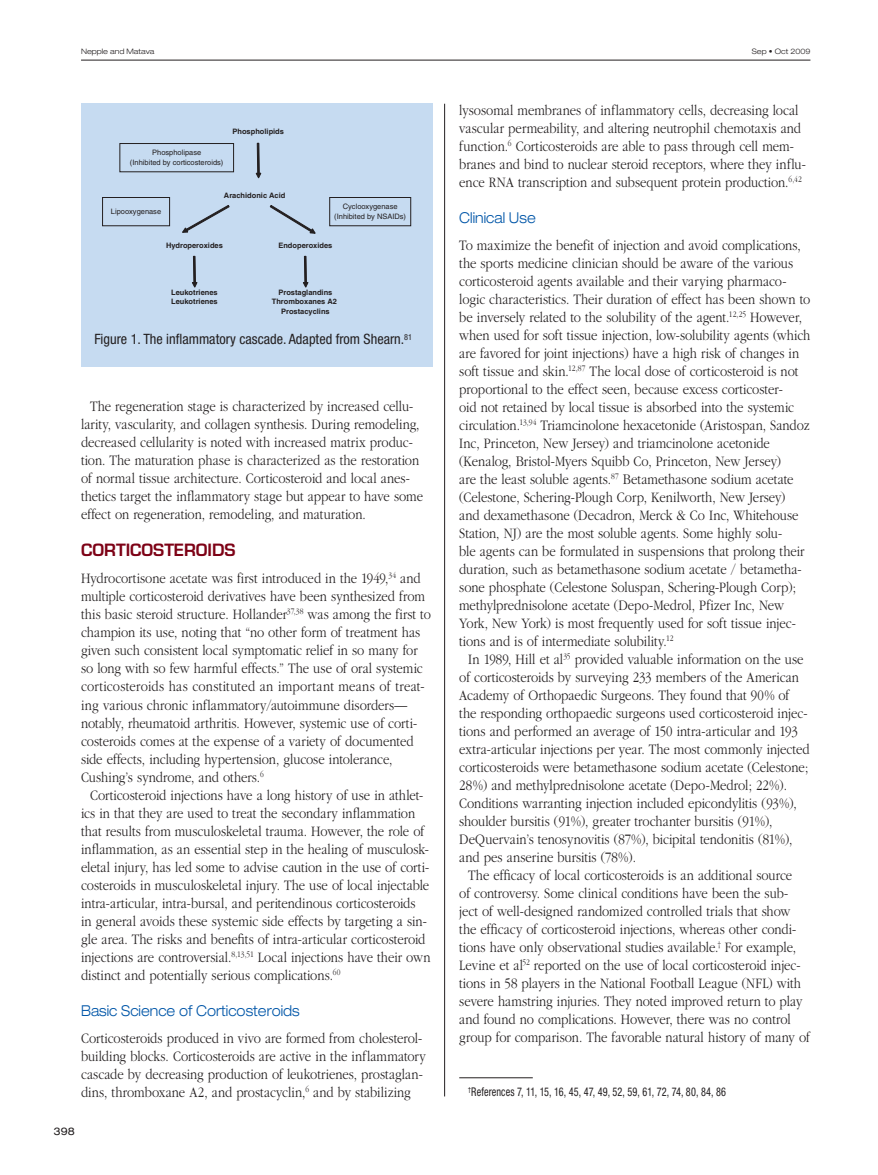
<style>
.page{position:relative;width:878px;height:1175px;background:#fff}
.page>*{position:absolute;margin:0;border:0;box-sizing:border-box;transform-origin:0 0}
.t1{font:600 16.5px "Eurostile";letter-spacing:-.005em;color:#7d0216}
.t2{font:300 15px/18px "Garamond";color:#231f20;scale:.85 1}
.t3{font:300 15px "Garamond";letter-spacing:.02em;color:#231f20;scale:.85 1}
.t4{font:300 expanded 15px "Helvetica Neue";color:#0156a8;scale:.9 1}
.t5{font:condensed 14.25px "Helvetica Neue";color:#231f20}
.t6{font:condensed 12px "Helvetica Neue";letter-spacing:.01em;color:#231f20;scale:.85 1}
.t7{font:expanded 10.5px "Helvetica Neue";color:#231f20}
.t8{font:700 7.5px/9.3px "Helvetica";color:#231f20}
.t9{font:7.5px/9.3px "Helvetica";color:#231f20;text-align:center}
.t10{font:300 expanded 7.5px "Helvetica Neue";color:#231f20}
</style>
<div class="page">
<hr style="left:81px;top:60px;width:729px;height:1px;background:#231f20">
<hr style="left:444px;top:104px;width:1px;height:992px;background:#231f20">
<div style="left:81px;top:104px;width:351px;height:263px;background:#c6dbf1"></div>
<svg style="left:256px;top:143px;width:5px;height:35px"></svg>
<div style="left:119px;top:143px;width:115px;height:29px;border:1px solid #231f20"></div>
<svg style="left:182px;top:205px;width:47px;height:27px"></svg>
<svg style="left:270px;top:205px;width:45px;height:28px"></svg>
<svg style="left:192px;top:256px;width:5px;height:31px"></svg>
<div style="left:102px;top:197px;width:68px;height:29px;border:1px solid #231f20"></div>
<div style="left:329px;top:197px;width:82px;height:29px;border:1px solid #231f20"></div>
<svg style="left:303px;top:256px;width:5px;height:31px"></svg>
<hr style="left:459px;top:1077px;width:73px;height:1px;background:#231f20">
<p class="t10" style="left:81px;top:47px;width:75px">Nepple and Matava</p>
<p class="t10" style="left:751px;top:47px;width:60px">Sep • Oct 2009</p>
<p class="t9" style="left:130px;top:148px;width:95px">Phospholipase<br>(Inhibited by corticosteroids)</p>
<p class="t8" style="left:232px;top:127px;width:53px">Phospholipids</p>
<p class="t8" style="left:224px;top:190px;width:63px">Arachidonic Acid</p>
<p class="t9" style="left:111px;top:207px;width:52px">Lipooxygenase</p>
<p class="t9" style="left:334px;top:202px;width:73px">Cyclooxygenase (Inhibited by NSAIDs)</p>
<p class="t8" style="left:278px;top:240px;width:55px">Endoperoxides</p>
<p class="t8" style="left:166px;top:240px;width:58px">Hydroperoxides</p>
<p class="t8" style="left:171px;top:288px;width:48px">Leukotrienes<br>Leukotrienes</p>
<p class="t8" style="left:272px;top:288px;width:67px;text-align:center">Prostaglandins<br>Thromboxanes A2<br>Prostacyclins</p>
<p class="t5" style="left:94px;top:331px;width:319px">Figure 1. The inflammatory cascade. Adapted from Shearn.<sup>81</sup></p>
<p class="t2" style="left:81px;top:397px;width:404px;text-indent:9px">The regeneration stage is characterized by increased cellu&shy;larity, vascularity, and collagen synthesis. During remodeling, decreased cellularity is noted with increased matrix produc&shy;tion. The maturation phase is characterized as the restoration of normal tissue architecture. Corticosteroid and local anes&shy;thetics target the inflammatory stage but appear to have some effect on regeneration, remodeling, and maturation.</p>
<p class="t1" style="left:81px;top:540px;width:156px">CORTICOSTEROIDS</p>
<p class="t2" style="left:81px;top:570px;width:401px">Hydrocortisone acetate was first introduced in the 1949,<sup>34</sup> and</p>
<p class="t2" style="left:81px;top:588px;width:406px">multiple corticosteroid derivatives have been synthesized from</p>
<p class="t2" style="left:81px;top:606px;width:413px">this basic steroid structure. Hollander<sup>37,38</sup> was among the first to</p>
<p class="t2" style="left:81px;top:624px;width:400px">champion its use, noting that “no other form of treatment has</p>
<p class="t2" style="left:81px;top:642px;width:397px">given such consistent local symptomatic relief in so many for</p>
<p class="t2" style="left:81px;top:660px;width:403px">so long with so few harmful effects.” The use of oral systemic</p>
<p class="t3" style="left:81px;top:679px;width:405px">corticosteroids has constituted an important means of treat-</p>
<p class="t2" style="left:81px;top:696px;width:385px">ing various chronic inflammatory/autoimmune disorders—</p>
<p class="t2" style="left:81px;top:714px;width:397px">notably, rheumatoid arthritis. However, systemic use of corti-</p>
<p class="t2" style="left:81px;top:732px;width:392px">costeroids comes at the expense of a variety of documented</p>
<p class="t2" style="left:81px;top:750px;width:368px">side effects, including hypertension, glucose intolerance,</p>
<p class="t2" style="left:81px;top:768px;width:216px">Cushing’s syndrome, and others.<sup>6</sup></p>
<p class="t2" style="left:90px;top:786px;width:393px">Corticosteroid injections have a long history of use in athlet-</p>
<p class="t2" style="left:81px;top:804px;width:394px">ics in that they are used to treat the secondary inflammation</p>
<p class="t2" style="left:81px;top:822px;width:405px">that results from musculoskeletal trauma. However, the role of</p>
<p class="t2" style="left:81px;top:840px;width:410px">inflammation, as an essential step in the healing of musculosk-</p>
<p class="t2" style="left:81px;top:858px;width:411px">eletal injury, has led some to advise caution in the use of corti-</p>
<p class="t2" style="left:81px;top:876px;width:411px">costeroids in musculoskeletal injury. The use of local injectable</p>
<p class="t2" style="left:81px;top:894px;width:395px">intra-articular, intra-bursal, and peritendinous corticosteroids</p>
<p class="t2" style="left:81px;top:912px;width:408px">in general avoids these systemic side effects by targeting a sin-</p>
<p class="t2" style="left:81px;top:930px;width:406px">gle area. The risks and benefits of intra-articular corticosteroid</p>
<p class="t2" style="left:81px;top:948px;width:412px">injections are controversial.<sup>8,13,51</sup> Local injections have their own</p>
<p class="t2" style="left:81px;top:966px;width:307px">distinct and potentially serious complications.<sup>60</sup></p>
<p class="t4" style="left:81px;top:1001px;width:244px">Basic Science of Corticosteroids</p>
<p class="t2" style="left:81px;top:1029px;width:407px">Corticosteroids produced in vivo are formed from cholesterol&shy;building blocks. Corticosteroids are active in the inflammatory cascade by decreasing production of leukotrienes, prostaglan&shy;dins, thromboxane A2, and prostacyclin,<sup>6</sup> and by stabilizing</p>
<p class="t7" style="left:54px;top:1124px;width:23px">398</p>
<p class="t2" style="left:459px;top:101px;width:409px">lysosomal membranes of inflammatory cells, decreasing local vascular permeability, and altering neutrophil chemotaxis and function.<sup>6</sup> Corticosteroids are able to pass through cell mem&shy;branes and bind to nuclear steroid receptors, where they influ&shy;ence RNA transcription and subsequent protein production.<sup>6,42</sup></p>
<p class="t4" style="left:459px;top:208px;width:86px">Clinical Use</p>
<p class="t2" style="left:459px;top:236px;width:414px">To maximize the benefit of injection and avoid complications, the sports medicine clinician should be aware of the various corticosteroid agents available and their varying pharmaco&shy;logic characteristics. Their duration of effect has been shown to be inversely related to the solubility of the agent.<sup>12,25</sup> However, when used for soft tissue injection, low-solubility agents (which are favored for joint injections) have a high risk of changes in soft tissue and skin.<sup>12,87</sup> The local dose of corticosteroid is not proportional to the effect seen, because excess corticoster-<br>oid not retained by local tissue is absorbed into the systemic circulation.<sup>13,94</sup> Triamcinolone hexacetonide (Aristospan, Sandoz Inc, Princeton, New Jersey) and triamcinolone acetonide (Kenalog, Bristol-Myers Squibb Co, Princeton, New Jersey)<br>are the least soluble agents.<sup>87</sup> Betamethasone sodium acetate (Celestone, Schering-Plough Corp, Kenilworth, New Jersey)<br>and dexamethasone (Decadron, Merck &amp; Co Inc, Whitehouse Station, NJ) are the most soluble agents. Some highly solu-<br>ble agents can be formulated in suspensions that prolong their duration, such as betamethasone sodium acetate / betametha&shy;sone phosphate (Celestone Soluspan, Schering-Plough Corp); methylprednisolone acetate (Depo-Medrol, Pfizer Inc, New York, New York) is most frequently used for soft tissue injec&shy;tions and is of intermediate solubility.<sup>12</sup></p>
<p class="t2" style="left:459px;top:650px;width:413px;text-indent:9px">In 1989, Hill et al<sup>35</sup> provided valuable information on the use of corticosteroids by surveying 233 members of the American Academy of Orthopaedic Surgeons. They found that 90% of the responding orthopaedic surgeons used corticosteroid injec&shy;tions and performed an average of 150 intra-articular and 193 extra-articular injections per year. The most commonly injected corticosteroids were betamethasone sodium acetate (Celestone; 28%) and methylprednisolone acetate (Depo-Medrol; 22%).<br>Conditions warranting injection included epicondylitis (93%), shoulder bursitis (91%), greater trochanter bursitis (91%), DeQuervain’s tenosynovitis (87%), bicipital tendonitis (81%), and pes anserine bursitis (78%).</p>
<p class="t2" style="left:459px;top:866px;width:414px;text-indent:9px">The efficacy of local corticosteroids is an additional source<br>of controversy. Some clinical conditions have been the sub&shy;ject of well-designed randomized controlled trials that show the efficacy of corticosteroid injections, whereas other condi&shy;tions have only observational studies available.<sup>†</sup> For example, Levine et al<sup>52</sup> reported on the use of local corticosteroid injec&shy;tions in 58 players in the National Football League (NFL) with severe hamstring injuries. They noted improved return to play and found no complications. However, there was no control group for comparison. The favorable natural history of many of</p>
<p class="t6" style="left:468px;top:1085px;width:305px"><sup>†</sup>References 7, 11, 15, 16, 45, 47, 49, 52, 59, 61, 72, 74, 80, 84, 86</p>
</div>
